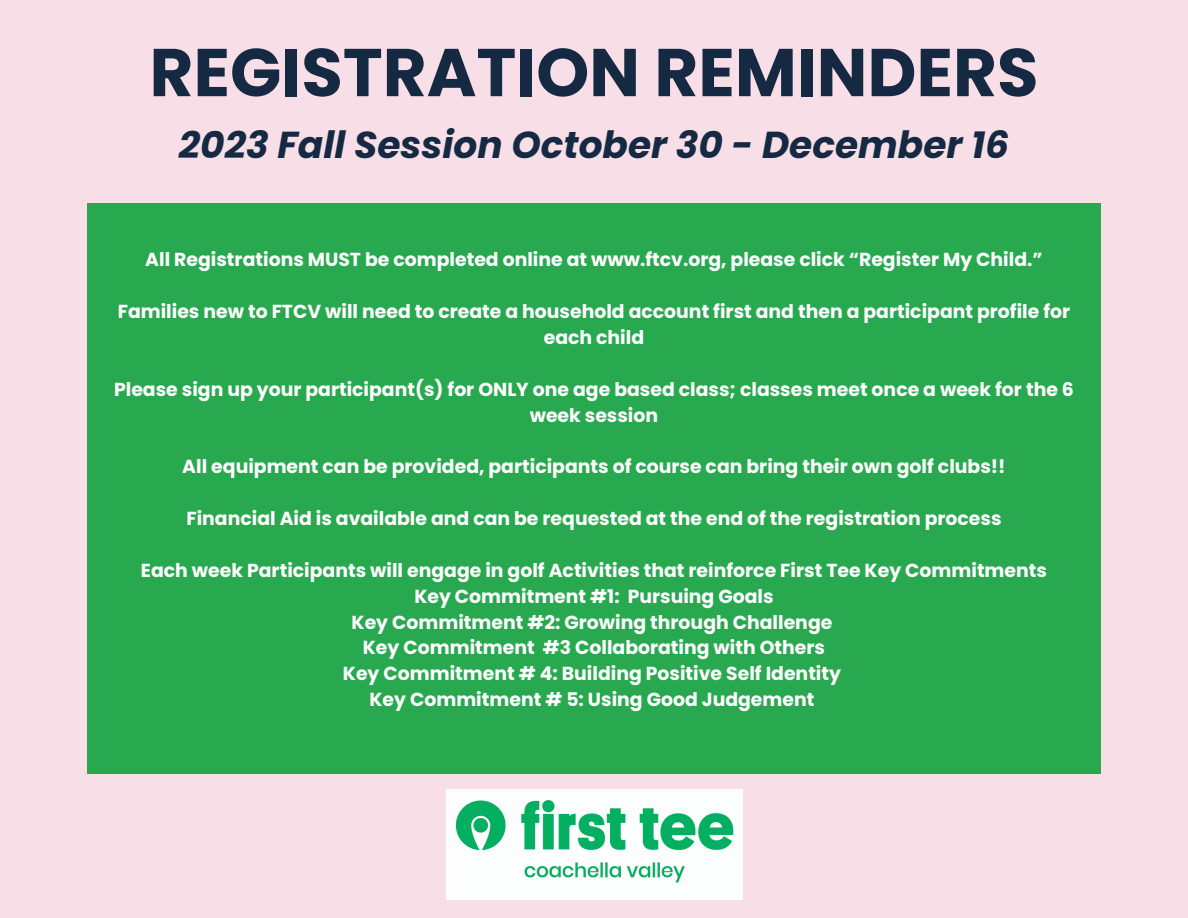
<style>
.page{position:relative;width:1188px;height:918px;background:#f7dee7}
.page>*{position:absolute;margin:0;border:0;box-sizing:border-box;transform-origin:0 0}
.t1{font:700 67.5px "Poppins";color:#152a42}
.t2{font:italic 700 37.5px "Poppins";color:#152a42}
.t3{font:700 18.9px/25.8px "Poppins";color:#fff;text-align:center}
</style>
<div class="page">
<div style="left:87px;top:203px;width:1014px;height:571px;background:#28a94f"></div>
<img style="left:446px;top:790px;width:296px;height:110px">
<p class="t1" style="left:149px;top:25px;width:891px">REGISTRATION REMINDERS</p>
<p class="t2" style="left:179px;top:119px;width:832px">2023 Fall Session October 30 - December 16</p>
<p class="t3" style="left:145px;top:247px;width:899px">All Registrations MUST be completed online at www.ftcv.org, please click “Register My Child.”</p>
<p class="t3" style="left:118px;top:299px;width:954px">Families new to FTCV will need to create a household account first and then a participant profile for each child</p>
<p class="t3" style="left:114px;top:376px;width:961px">Please sign up your participant(s) for ONLY one age based class; classes meet once a week for the 6 week session</p>
<p class="t3" style="left:182px;top:454px;width:825px">All equipment can be provided, participants of course can bring their own golf clubs!!</p>
<p class="t3" style="left:186px;top:506px;width:817px">Financial Aid is available and can be requested at the end of the registration process</p>
<p class="t3" style="left:141px;top:557px;width:908px">Each week Participants will engage in golf Activities that reinforce First Tee Key Commitments</p>
<p class="t3" style="left:414px;top:583px;width:361px">Key Commitment #1: Pursuing Goals</p>
<p class="t3" style="left:352px;top:609px;width:482px">Key Commitment #2: Growing through Challenge</p>
<p class="t3" style="left:363px;top:635px;width:464px">Key Commitment #3 Collaborating with Others</p>
<p class="t3" style="left:343px;top:661px;width:500px">Key Commitment # 4: Building Positive Self Identity</p>
<p class="t3" style="left:370px;top:687px;width:446px">Key Commitment # 5: Using Good Judgement</p>
</div>
